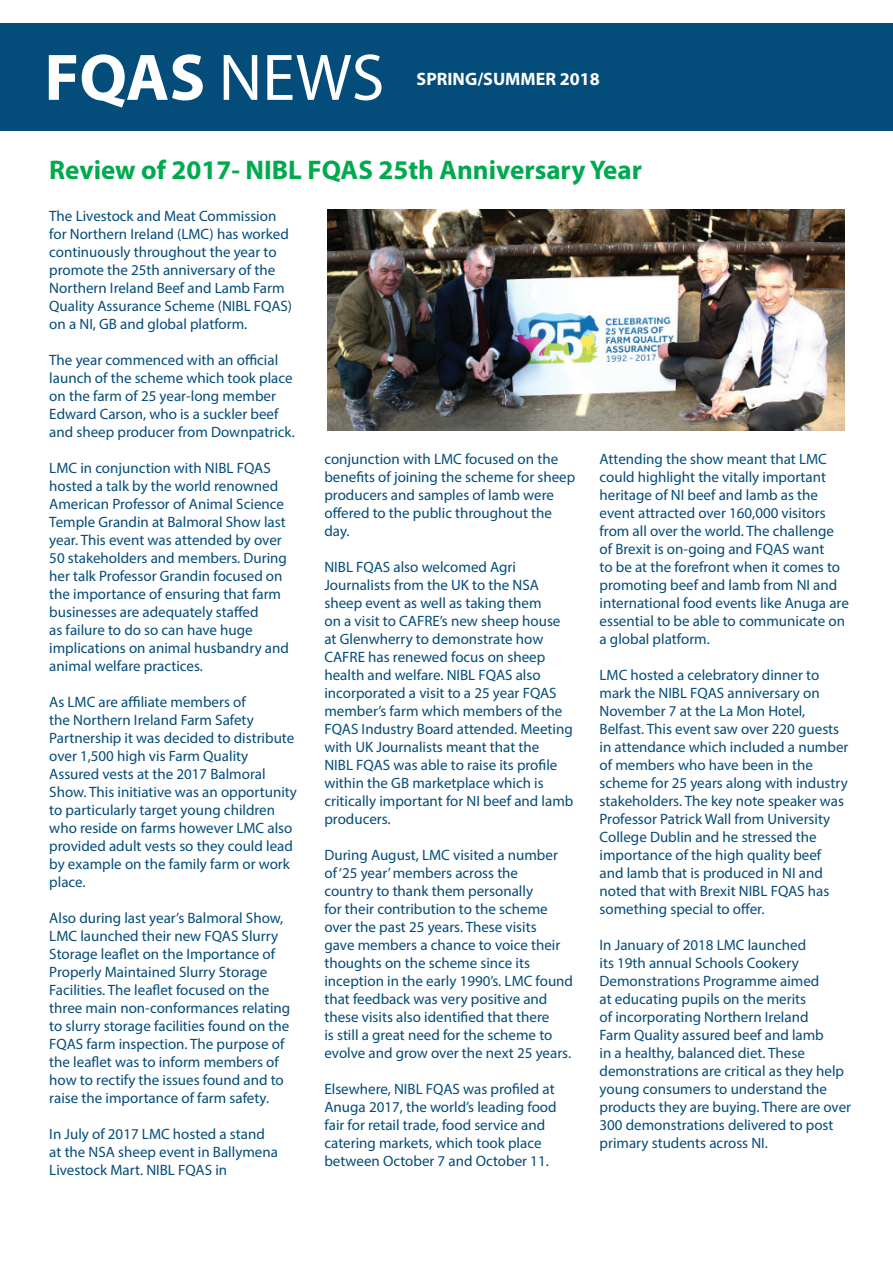
<style>
.page{position:relative;width:893px;height:1264px;background:#fff}
.page>*{position:absolute;margin:0;border:0;box-sizing:border-box;transform-origin:0 0}
.t1{font:700 66.3px "Myriad Pro";color:#fff}
.t2{font:700 27px "Myriad Pro";color:#00a94e}
.t3{font:700 18px "Myriad Pro";color:#fff}
.t4{font:15px/18px "Myriad Pro";color:#044c79}
.s1{font-weight:400}
</style>
<div class="page">
<div style="left:0;top:24px;width:893px;height:107px;background:#044c79"></div>
<img style="left:328px;top:209px;width:516px;height:221px">
<h1 class="t1" style="left:44px;top:52px;width:341px">FQAS <span class="s1">NEWS</span></h1>
<p class="t3" style="left:416px;top:72px;width:184px">SPRING/SUMMER 2018</p>
<h2 class="t2" style="left:49px;top:159px;width:594px">Review of 2017- NIBL FQAS 25th Anniversary Year</h2>
<p class="t4" style="left:49px;top:208px;width:244px">The Livestock and Meat Commission for Northern Ireland (LMC) has worked continuously throughout the year to promote the 25th anniversary of the Northern Ireland Beef and Lamb Farm Quality Assurance Scheme (NIBL FQAS) on a NI, GB and global platform.</p>
<p class="t4" style="left:49px;top:352px;width:247px">The year commenced with an official launch of the scheme which took place on the farm of 25 year-long member Edward Carson, who is a suckler beef and sheep producer from Downpatrick.</p>
<p class="t4" style="left:49px;top:460px;width:241px">LMC in conjunction with NIBL FQAS hosted a talk by the world renowned American Professor of Animal Science Temple Grandin at Balmoral Show last year. This event was attended by over 50 stakeholders and members. During her talk Professor Grandin focused on the importance of ensuring that farm businesses are adequately staffed<br>as failure to do so can have huge implications on animal husbandry and animal welfare practices.</p>
<p class="t4" style="left:49px;top:694px;width:249px">As LMC are affiliate members of<br>the Northern Ireland Farm Safety Partnership it was decided to distribute over 1,500 high vis Farm Quality Assured vests at the 2017 Balmoral Show. This initiative was an opportunity to particularly target young children who reside on farms however LMC also provided adult vests so they could lead by example on the family farm or work place.</p>
<p class="t4" style="left:49px;top:910px;width:242px">Also during last year’s Balmoral Show, LMC launched their new FQAS Slurry Storage leaflet on the Importance of Properly Maintained Slurry Storage Facilities. The leaflet focused on the three main non-conformances relating to slurry storage facilities found on the FQAS farm inspection. The purpose of the leaflet was to inform members of how to rectify the issues found and to raise the importance of farm safety.</p>
<p class="t4" style="left:49px;top:1126px;width:230px">In July of 2017 LMC hosted a stand at the NSA sheep event in Ballymena<br>Livestock Mart. NIBL FQAS in</p>
<p class="t4" style="left:324px;top:451px;width:252px">conjunction with LMC focused on the benefits of joining the scheme for sheep producers and samples of lamb were offered to the public throughout the day.</p>
<p class="t4" style="left:324px;top:559px;width:250px">NIBL FQAS also welcomed Agri Journalists from the UK to the NSA sheep event as well as taking them<br>on a visit to CAFRE’s new sheep house at Glenwherry to demonstrate how CAFRE has renewed focus on sheep health and welfare. NIBL FQAS also incorporated a visit to a 25 year FQAS member’s farm which members of the FQAS Industry Board attended. Meeting with UK Journalists meant that the<br>NIBL FQAS was able to raise its profile within the GB marketplace which is critically important for NI beef and lamb producers.</p>
<p class="t4" style="left:324px;top:847px;width:250px">During August, LMC visited a number of ‘25 year’ members across the<br>country to thank them personally<br>for their contribution to the scheme over the past 25 years. These visits<br>gave members a chance to voice their thoughts on the scheme since its inception in the early 1990’s. LMC found that feedback was very positive and these visits also identified that there<br>is still a great need for the scheme to evolve and grow over the next 25 years.</p>
<p class="t4" style="left:324px;top:1081px;width:234px">Elsewhere, NIBL FQAS was profiled at Anuga 2017, the world’s leading food fair for retail trade, food service and catering markets, which took place between October 7 and October 11.</p>
<p class="t4" style="left:599px;top:451px;width:251px">Attending the show meant that LMC could highlight the vitally important heritage of NI beef and lamb as the event attracted over 160,000 visitors from all over the world. The challenge of Brexit is on-going and FQAS want<br>to be at the forefront when it comes to promoting beef and lamb from NI and international food events like Anuga are essential to be able to communicate on a global platform.</p>
<p class="t4" style="left:599px;top:667px;width:250px">LMC hosted a celebratory dinner to mark the NIBL FQAS anniversary on November 7 at the La Mon Hotel, Belfast. This event saw over 220 guests in attendance which included a number of members who have been in the scheme for 25 years along with industry stakeholders. The key note speaker was Professor Patrick Wall from University College Dublin and he stressed the importance of the high quality beef and lamb that is produced in NI and noted that with Brexit NIBL FQAS has something special to offer.</p>
<p class="t4" style="left:599px;top:937px;width:253px">In January of 2018 LMC launched<br>its 19th annual Schools Cookery Demonstrations Programme aimed<br>at educating pupils on the merits<br>of incorporating Northern Ireland<br>Farm Quality assured beef and lamb<br>in a healthy, balanced diet. These demonstrations are critical as they help young consumers to understand the products they are buying. There are over 300 demonstrations delivered to post primary students across NI.</p>
</div>
